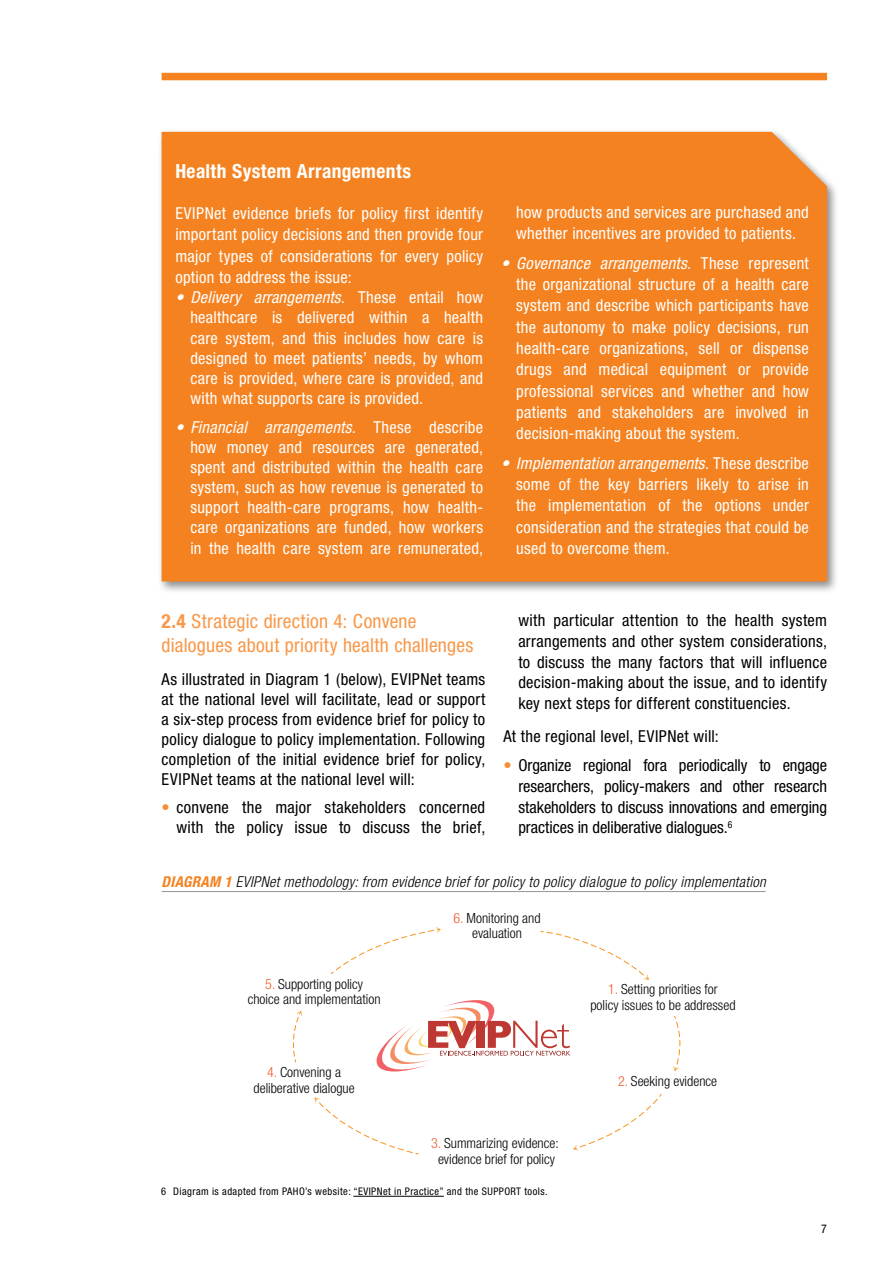
<style>
.page{position:relative;width:893px;height:1263px;background:#fff}
.page>*{position:absolute;margin:0;border:0;box-sizing:border-box;transform-origin:0 0}
.t1{font:condensed 19.5px/23.5px "Helvetica Neue LT Std";letter-spacing:.015em;color:#f89848}
.t2{font:700 condensed 19.5px "Helvetica Neue LT Std";letter-spacing:.02em;color:#fff}
.t3{font:condensed 16.5px/21.3px "Helvetica Neue LT Std";letter-spacing:.015em;color:#fff;text-align:justify}
.t4{font:condensed 16.5px/20.7px "Helvetica Neue LT Std";letter-spacing:.015em;color:#000;text-align:justify}
.t5{font:italic 300 condensed 15px "Helvetica Neue LT Std";letter-spacing:.02em;color:#000}
.t6{font:300 condensed 13.95px/15.5px "Helvetica Neue LT Std";color:#000;text-align:center}
.t7{font:condensed 12px "Helvetica Neue LT Std";color:#000}
.t8{font:condensed 10.5px "Helvetica Neue LT Std";letter-spacing:.04em;color:#000}
.s1{font-style:italic}
.s2{font-weight:700}
.s3{color:#f78d33}
.s4{font-weight:700;color:#f58220}
.s5{color:#f15a29}
</style>
<div class="page">
<div style="left:162px;top:73px;width:665px;height:7px;background:#f58220"></div>
<div style="left:158px;top:128px;width:682px;height:466px;background:#000;opacity:.45"></div>
<div style="left:162px;top:132px;width:665px;height:449px;background:#f58220"></div>
<hr style="left:353px;top:1196px;width:91px;height:1px;background:#000">
<hr style="left:162px;top:891px;width:604px;height:1px;background:#939598">
<svg style="left:377px;top:1000px;width:193px;height:71px"></svg>
<svg style="left:331px;top:927px;width:110px;height:48px"></svg>
<svg style="left:293px;top:1011px;width:9px;height:52px"></svg>
<svg style="left:314px;top:1097px;width:105px;height:58px"></svg>
<svg style="left:573px;top:1094px;width:89px;height:56px"></svg>
<svg style="left:673px;top:1015px;width:7px;height:56px"></svg>
<svg style="left:540px;top:931px;width:109px;height:49px"></svg>
<p class="t2" style="left:175px;top:159px;width:237px">Health System Arrangements</p>
<p class="t3" style="left:175px;top:203px;width:309px">EVIPNet evidence briefs for policy first identify important policy decisions and then provide four major types of considerations for every policy option to address the issue:</p>
<p class="t3" style="left:190px;top:287px;width:294px;line-height:20.1px;text-indent:-15px"><span class="s1">• Delivery arrangements.</span> These entail how healthcare is delivered within a health care system, and this includes how care is designed to meet patients’ needs, by whom care is provided, where care is provided, and with what supports care is provided.</p>
<p class="t3" style="left:190px;top:417px;width:294px;line-height:20.1px;text-indent:-15px"><span class="s1">• Financial arrangements.</span> These describe how money and resources are generated, spent and distributed within the health care system, such as how revenue is generated to support health-care programs, how health&shy;care organizations are funded, how workers in the health care system are remunerated,</p>
<p class="t3" style="left:516px;top:201px;width:294px">how products and services are purchased and whether incentives are provided to patients.</p>
<p class="t3" style="left:516px;top:252px;width:294px;text-indent:-15px"><span class="s1">• Governance arrangements</span>. These represent the organizational structure of a health care system and describe which participants have the autonomy to make policy decisions, run health-care organizations, sell or dispense drugs and medical equipment or provide professional services and whether and how patients and stakeholders are involved in decision-making about the system.</p>
<p class="t3" style="left:516px;top:452px;width:294px;text-indent:-15px"><span class="s1">• Implementation arrangements</span>. These describe some of the key barriers likely to arise in the implementation of the options under consideration and the strategies that could be used to overcome them.</p>
<p class="t1" style="left:162px;top:610px;width:313px"><span class="s2">2.4</span> Strategic direction 4: Convene dialogues about priority health challenges</p>
<p class="t4" style="left:162px;top:669px;width:325px;line-height:20px">As illustrated in Diagram 1 (below), EVIPNet teams at the national level will facilitate, lead or support a six-step process from evidence brief for policy to policy dialogue to policy implementation. Following completion of the initial evidence brief for policy, EVIPNet teams at the national level will:</p>
<p class="t4" style="left:162px;top:797px;width:325px;line-height:20px;text-align:right"><span class="s3">•</span> convene the major stakeholders concerned with the policy issue to discuss the brief,</p>
<p class="t4" style="left:518px;top:610px;width:310px">with particular attention to the health system arrangements and other system considerations, to discuss the many factors that will influence decision-making about the issue, and to identify key next steps for different constituencies.</p>
<p class="t4" style="left:503px;top:726px;width:217px">At the regional level, EVIPNet will:</p>
<p class="t4" style="left:518px;top:755px;width:310px;text-indent:-15px"><span class="s3">•</span> Organize regional fora periodically to engage researchers, policy-makers and other research stakeholders to discuss innovations and emerging practices in deliberative dialogues.<sup>6</sup></p>
<p class="t5" style="left:162px;top:873px;width:606px"><span class="s4">DIAGRAM 1</span> EVIPNet methodology: from evidence brief for policy to policy dialogue to policy implementation</p>
<p class="t6" style="left:454px;top:910px;width:88px"><span class="s5">6.</span> Monitoring and evaluation</p>
<p class="t6" style="left:248px;top:976px;width:134px"><span class="s5">5.</span> Supporting policy choice and implementation</p>
<p class="t6" style="left:254px;top:1064px;width:103px"><span class="s5">4.</span> Convening a deliberative dialogue</p>
<p class="t6" style="left:431px;top:1136px;width:129px"><span class="s5">3.</span> Summarizing evidence: evidence brief for policy</p>
<p class="t8" style="left:161px;top:1185px;width:388px">6 Diagram is adapted from PAHO’s website: “EVIPNet in Practice” and the SUPPORT tools.</p>
<p class="t6" style="left:590px;top:981px;width:147px"><span class="s5">1.</span> Setting priorities for<br>policy issues to be addressed</p>
<p class="t6" style="left:618px;top:1074px;width:101px"><span class="s5">2.</span> Seeking evidence</p>
<p class="t7" style="left:821px;top:1222px;width:7px">7</p>
</div>
